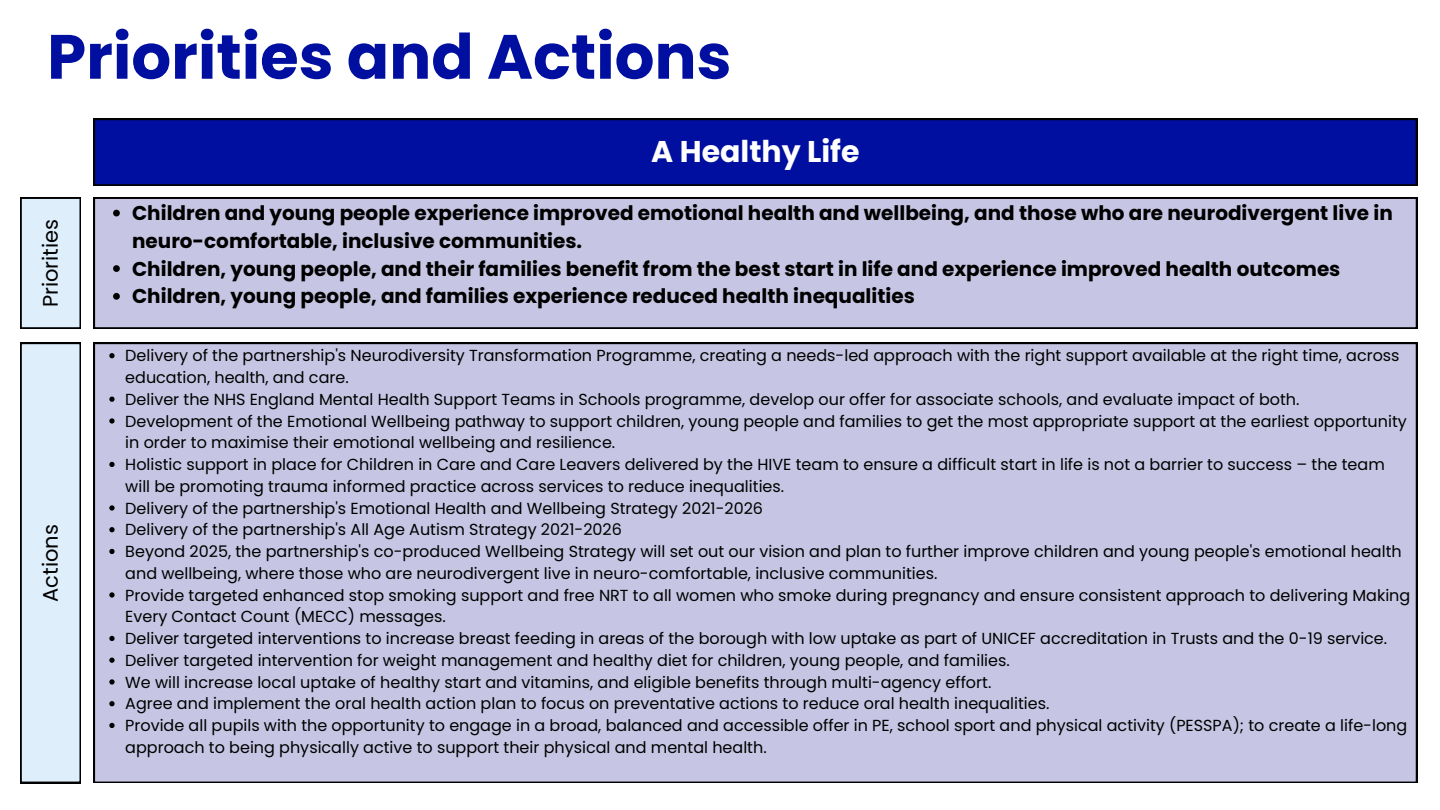
<style>
.page{position:relative;width:1440px;height:810px;background:#fff}
.page>*{position:absolute;margin:0;border:0;box-sizing:border-box;transform-origin:0 0}
.t1{font:700 62.5px "Poppins";color:#000f9f}
.t2{font:700 30px "Poppins";color:#fff}
.t3{font:21px "Poppins";color:#000}
.t4{font:700 20px/27.8px "Poppins";color:#000}
.t5{font:16px/21.8px "Poppins";color:#000}
</style>
<div class="page">
<div style="left:94px;top:343px;width:1323px;height:440px;background:#c6c6e4"></div>
<svg style="left:109px;top:353px;width:6px;height:5px"></svg>
<svg style="left:109px;top:397px;width:6px;height:5px"></svg>
<svg style="left:109px;top:418px;width:6px;height:6px"></svg>
<svg style="left:109px;top:462px;width:6px;height:5px"></svg>
<svg style="left:109px;top:505px;width:6px;height:6px"></svg>
<svg style="left:109px;top:527px;width:6px;height:5px"></svg>
<svg style="left:109px;top:549px;width:6px;height:5px"></svg>
<svg style="left:109px;top:592px;width:6px;height:6px"></svg>
<svg style="left:109px;top:636px;width:6px;height:5px"></svg>
<svg style="left:109px;top:658px;width:6px;height:5px"></svg>
<svg style="left:109px;top:679px;width:6px;height:6px"></svg>
<svg style="left:109px;top:701px;width:6px;height:5px"></svg>
<svg style="left:109px;top:723px;width:6px;height:5px"></svg>
<div style="left:94px;top:119px;width:1323px;height:66px;background:#000f9f"></div>
<div style="left:94px;top:197px;width:1323px;height:132px;background:#c6c6e4"></div>
<svg style="left:113px;top:210px;width:7px;height:6px"></svg>
<svg style="left:113px;top:265px;width:7px;height:7px"></svg>
<svg style="left:113px;top:293px;width:7px;height:7px"></svg>
<svg style="left:20px;top:197px;width:61px;height:132px;background:#cbdae6"></svg>
<svg style="left:20px;top:343px;width:61px;height:440px;background:#d0dfeb"></svg>
<p class="t1" style="left:47px;top:13px;width:686px">Priorities and Actions</p>
<p class="t3" style="left:36px;top:307px;width:90px;rotate:-90deg">Priorities</p>
<p class="t3" style="left:36px;top:602px;width:79px;rotate:-90deg">Actions</p>
<p class="t2" style="left:651px;top:131px;width:210px">A Healthy Life</p>
<p class="t4" style="left:132px;top:199px;width:1262px">Children and young people experience improved emotional health and wellbeing, and those who are neurodivergent live in neuro-comfortable, inclusive communities.</p>
<p class="t4" style="left:132px;top:255px;width:1210px">Children, young people, and their families benefit from the best start in life and experience improved health outcomes</p>
<p class="t4" style="left:132px;top:283px;width:784px">Children, young people, and families experience reduced health inequalities</p>
<p class="t5" style="left:125px;top:345px;width:1276px">Delivery of the partnership's Neurodiversity Transformation Programme, creating a needs-led approach with the right support available at the right time, across education, health, and care.</p>
<h2 class="t5" style="left:125px;top:388px;width:1176px">Deliver the NHS England Mental Health Support Teams in Schools programme, develop our offer for associate schools, and evaluate impact of both.</h2>
<h3 class="t5" style="left:125px;top:410px;width:1283px">Development of the Emotional Wellbeing pathway to support children, young people and families to get the most appropriate support at the earliest opportunity in order to maximise their emotional wellbeing and resilience.</h3>
<p class="t5" style="left:125px;top:454px;width:1261px">Holistic support in place for Children in Care and Care Leavers delivered by the HIVE team to ensure a difficult start in life is not a barrier to success – the team will be promoting trauma informed practice across services to reduce inequalities.</p>
<p class="t5" style="left:125px;top:497px;width:639px">Delivery of the partnership's Emotional Health and Wellbeing Strategy 2021-2026</p>
<p class="t5" style="left:125px;top:519px;width:498px">Delivery of the partnership's All Age Autism Strategy 2021-2026</p>
<h3 class="t5" style="left:125px;top:541px;width:1278px">Beyond 2025, the partnership's co-produced Wellbeing Strategy will set out our vision and plan to further improve children and young people's emotional health and wellbeing, where those who are neurodivergent live in neuro-comfortable, inclusive communities.</h3>
<p class="t5" style="left:125px;top:584px;width:1287px">Provide targeted enhanced stop smoking support and free NRT to all women who smoke during pregnancy and ensure consistent approach to delivering Making<br>Every Contact Count (MECC) messages.</p>
<p class="t5" style="left:125px;top:628px;width:1263px">Deliver targeted interventions to increase breast feeding in areas of the borough with low uptake as part of UNICEF accreditation in Trusts and the 0-19 service.</p>
<p class="t5" style="left:125px;top:649px;width:886px">Deliver targeted intervention for weight management and healthy diet for children, young people, and families.</p>
<p class="t5" style="left:125px;top:671px;width:868px">We will increase local uptake of healthy start and vitamins, and eligible benefits through multi-agency effort.</p>
<p class="t5" style="left:125px;top:693px;width:926px">Agree and implement the oral health action plan to focus on preventative actions to reduce oral health inequalities.</p>
<p class="t5" style="left:125px;top:715px;width:1284px">Provide all pupils with the opportunity to engage in a broad, balanced and accessible offer in PE, school sport and physical activity (PESSPA); to create a life-long approach to being physically active to support their physical and mental health.</p>
</div>
